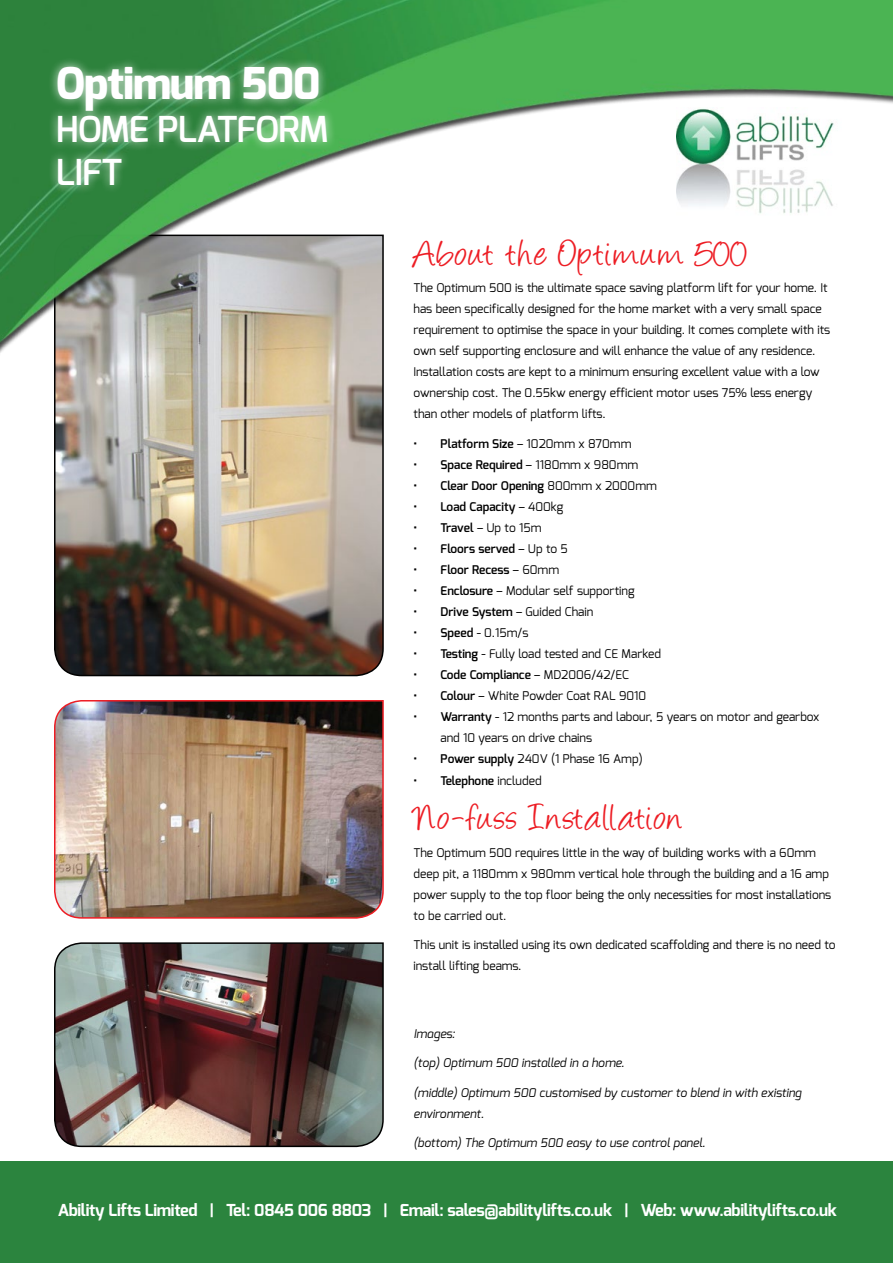
<style>
.page{position:relative;width:893px;height:1263px;background:#fff}
.page>*{position:absolute;margin:0;border:0;box-sizing:border-box;transform-origin:0 0}
.t1{font:800 43.8px "Exo";letter-spacing:-.02em;color:#fff}
.t2{font:42px "Angelina";letter-spacing:.03em;color:#ed1d24}
.t3{font:600 35.7px/42.8px "Exo";letter-spacing:-.02em;color:#fff}
.t4{font:700 16.5px "Exo";letter-spacing:-.02em;color:#fff}
.t5{font:12px/21px "Exo";color:#000}
.t6{font:600 12px "Exo";color:#000}
.t7{font:italic 12px/21px "Exo";color:#000}
.s1{font-weight:400}
.s2{font-weight:600}
</style>
<div class="page">
<img style="left:54px;top:376px;width:330px;height:301px">
<div style="left:0;top:1162px;width:893px;height:101px;background:#2b843e"></div>
<img style="left:0;top:0;width:893px;height:376px">
<div style="left:668px;top:107px;width:173px;height:115px;background:#fff"></div>
<img style="left:676px;top:108px;width:158px;height:106px">
<img style="left:54px;top:942px;width:330px;height:206px">
<div style="left:48px;top:57px;width:288px;height:137px;background:#fff;opacity:.75"></div>
<img style="left:54px;top:700px;width:330px;height:219px">
<h1 class="t1" style="left:56px;top:55px;width:266px">Optimum 500</h1>
<h3 class="t3" style="left:56px;top:108px;width:274px">HOME PLATFORM<br>LIFT</h3>
<h2 class="t2" style="left:414px;top:235px;width:336px">About the Optimum 500</h2>
<p class="t5" style="left:414px;top:277px;width:418px">The Optimum 500 is the ultimate space saving platform lift for your home. It has been specifically designed for the home market with a very small space requirement to optimise the space in your building. It comes complete with its own self supporting enclosure and will enhance the value of any residence.<br>Installation costs are kept to a minimum ensuring excellent value with a low ownership cost. The 0.55kw energy efficient motor uses 75% less energy than other models of platform lifts.</p>
<p class="t6" style="left:414px;top:436px;width:219px">• Platform Size <span class="s1">– 1020mm x 870mm</span></p>
<p class="t6" style="left:414px;top:457px;width:226px">• Space Required <span class="s1">– 1180mm x 980mm</span></p>
<p class="t6" style="left:414px;top:478px;width:245px">• Clear Door Opening <span class="s1">800mm x 2000mm</span></p>
<p class="t6" style="left:414px;top:499px;width:151px">• Load Capacity <span class="s1">– 400kg</span></p>
<p class="t5" style="left:414px;top:517px;width:130px"><span class="s2">• Travel</span> – Up to 15m</p>
<p class="t6" style="left:414px;top:541px;width:156px">• Floors served <span class="s1">– Up to 5</span></p>
<p class="t6" style="left:414px;top:562px;width:147px">• Floor Recess <span class="s1">– 60mm</span></p>
<p class="t5" style="left:414px;top:580px;width:223px"><span class="s2">• Enclosure</span> – Modular self supporting</p>
<p class="t6" style="left:414px;top:604px;width:181px">• Drive System <span class="s1">– Guided Chain</span></p>
<p class="t5" style="left:414px;top:622px;width:116px"><span class="s2">• Speed</span> - 0.15m/s</p>
<p class="t5" style="left:414px;top:643px;width:249px"><span class="s2">• Testing</span> - Fully load tested and CE Marked</p>
<p class="t6" style="left:414px;top:667px;width:217px">• Code Compliance <span class="s1">– MD2006/42/EC</span></p>
<p class="t5" style="left:414px;top:685px;width:234px"><span class="s2">• Colour</span> – White Powder Coat RAL 9010</p>
<p class="t5" style="left:441px;top:706px;width:380px;text-indent:-27px"><span class="s2">• Warranty</span> - 12 months parts and labour, 5 years on motor and gearbox and 10 years on drive chains</p>
<p class="t5" style="left:414px;top:748px;width:231px"><span class="s2">• Power supply</span> 240V (1 Phase 16 Amp)</p>
<p class="t6" style="left:414px;top:773px;width:130px">• Telephone <span class="s1">included</span></p>
<h2 class="t2" style="left:414px;top:800px;width:270px">No-fuss Installation</h2>
<p class="t5" style="left:414px;top:842px;width:419px">The Optimum 500 requires little in the way of building works with a 60mm deep pit, a 1180mm x 980mm vertical hole through the building and a 16 amp power supply to the top floor being the only necessities for most installations to be carried out.</p>
<p class="t5" style="left:414px;top:934px;width:424px">This unit is installed using its own dedicated scaffolding and there is no need to install lifting beams.</p>
<p class="t7" style="left:414px;top:1023px;width:43px">Images:</p>
<p class="t7" style="left:414px;top:1052px;width:212px">(top) Optimum 500 installed in a home.</p>
<p class="t7" style="left:414px;top:1082px;width:389px">(middle) Optimum 500 customised by customer to blend in with existing environment.</p>
<p class="t7" style="left:414px;top:1132px;width:293px">(bottom) The Optimum 500 easy to use control panel.</p>
<h3 class="t4" style="left:58px;top:1199px;width:781px">Ability Lifts Limited | Tel: 0845 006 8803 | Email: sales@abilitylifts.co.uk | Web: www.abilitylifts.co.uk</h3>
</div>
